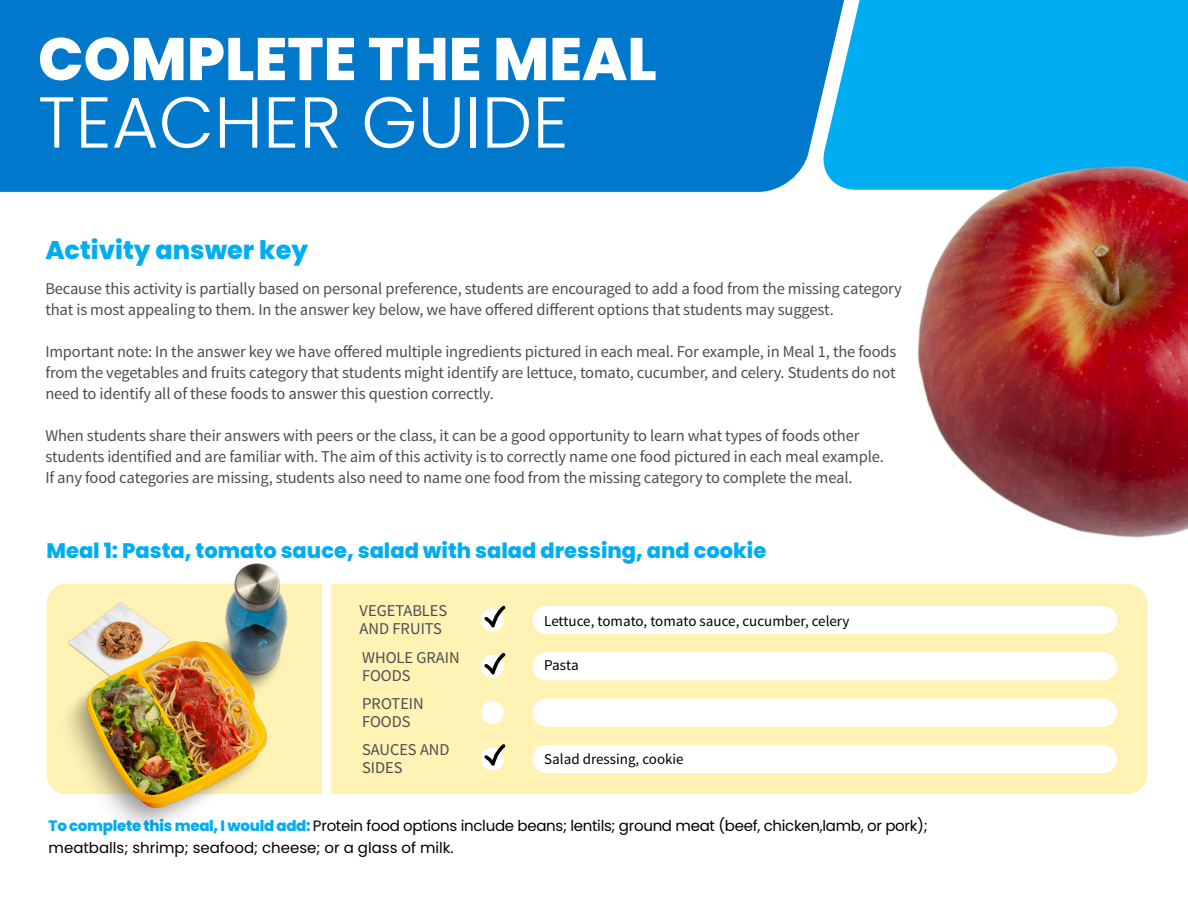
<style>
.page{position:relative;width:1188px;height:918px;background:#fff}
.page>*{position:absolute;margin:0;border:0;box-sizing:border-box;transform-origin:0 0}
.t1{font:300 72px "Poppins";color:#fff}
.t2{font:800 60px "Poppins";color:#fff}
.t3{font:800 25.5px "Poppins";color:#00adf0}
.t4{font:800 21px "Poppins";color:#00adf0}
.t5{font:16.5px/21px "Source Sans Pro";letter-spacing:-.01em;color:#4d4d4f}
.t6{font:15px/22.5px "Poppins";letter-spacing:-.02em;color:#000}
.t7{font:15px "Source Sans Pro";color:#000}
.s1{font-weight:800;color:#00adf0}
</style>
<div class="page">
<div style="left:0;top:0;width:819px;height:192px;background:#0078cc"></div>
<svg style="left:819px;top:0;width:369px;height:14px;background:#0aadee"></svg>
<img style="left:773px;top:14px;width:415px;height:675px">
<div style="left:46px;top:584px;width:1101px;height:210px;background:#fff2b5;border-radius:20px"></div>
<div style="left:481px;top:609px;width:23px;height:22px;background:#fff;border-radius:50%"></div>
<div style="left:532px;top:606px;width:585px;height:28px;background:#fff;border-radius:14px"></div>
<div style="left:481px;top:655px;width:23px;height:23px;background:#fff;border-radius:50%"></div>
<div style="left:532px;top:652px;width:585px;height:28px;background:#fff;border-radius:14px"></div>
<div style="left:481px;top:701px;width:23px;height:23px;background:#fff;border-radius:50%"></div>
<div style="left:532px;top:699px;width:585px;height:28px;background:#fff;border-radius:14px"></div>
<div style="left:481px;top:748px;width:23px;height:22px;background:#fff;border-radius:50%"></div>
<div style="left:532px;top:745px;width:585px;height:28px;background:#fff;border-radius:14px"></div>
<img style="left:46px;top:563px;width:356px;height:265px">
<svg style="left:483px;top:605px;width:23px;height:27px"></svg>
<svg style="left:483px;top:653px;width:23px;height:25px"></svg>
<svg style="left:483px;top:744px;width:23px;height:27px"></svg>
<h2 class="t2" style="left:38px;top:24px;width:620px">COMPLETE THE MEAL</h2>
<h1 class="t1" style="left:38px;top:81px;width:532px">TEACHER GUIDE</h1>
<h3 class="t3" style="left:45px;top:235px;width:264px">Activity answer key</h3>
<p class="t5" style="left:45px;top:278px;width:858px">Because this activity is partially based on personal preference, students are encouraged to add a food from the missing category that is most appealing to them. In the answer key below, we have offered different options that students may suggest.</p>
<p class="t5" style="left:45px;top:341px;width:853px;text-align:justify">Important note: In the answer key we have offered multiple ingredients pictured in each meal. For example, in Meal 1, the foods from the vegetables and fruits category that students might identify are lettuce, tomato, cucumber, and celery. Students do not need to identify all of these foods to answer this question correctly.</p>
<p class="t5" style="left:45px;top:425px;width:840px">When students share their answers with peers or the class, it can be a good opportunity to learn what types of foods other students identified and are familiar with. The aim of this activity is to correctly name one food pictured in each meal example.<br>If any food categories are missing, students also need to name one food from the missing category to complete the meal.</p>
<p class="t4" style="left:46px;top:538px;width:721px">Meal 1: Pasta, tomato sauce, salad with salad dressing, and cookie</p>
<p class="t5" style="left:360px;top:602px;width:89px;line-height:18px">VEGETABLES<br>AND FRUITS</p>
<p class="t5" style="left:362px;top:649px;width:99px;line-height:18px">WHOLE GRAIN<br>FOODS</p>
<p class="t5" style="left:362px;top:695px;width:63px;line-height:18px">PROTEIN<br>FOODS</p>
<p class="t5" style="left:362px;top:741px;width:89px;line-height:18px">SAUCES AND<br>SIDES</p>
<p class="t7" style="left:544px;top:611px;width:307px">Lettuce, tomato, tomato sauce, cucumber, celery</p>
<p class="t7" style="left:544px;top:656px;width:36px">Pasta</p>
<p class="t7" style="left:544px;top:750px;width:141px">Salad dressing, cookie</p>
<p class="t6" style="left:49px;top:814px;width:881px"><span class="s1">To complete this meal, I would add:</span> Protein food options include beans; lentils; ground meat (beef, chicken,lamb, or pork); meatballs; shrimp; seafood; cheese; or a glass of milk.</p>
</div>
